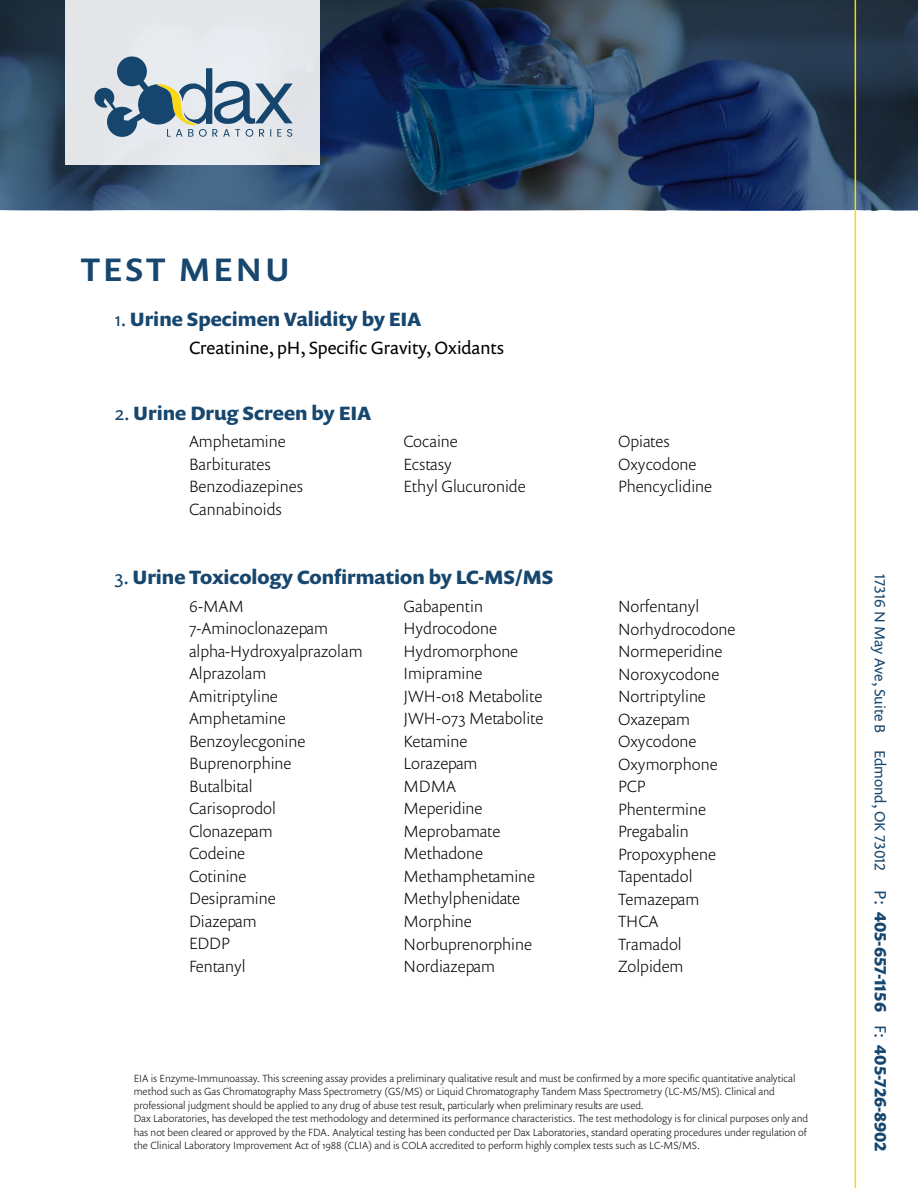
<style>
.page{position:relative;width:918px;height:1188px;background:#fff}
.page>*{position:absolute;margin:0;border:0;box-sizing:border-box;transform-origin:0 0}
.t1{font:500 33px "Prenton RP Pro";letter-spacing:.1em;color:#17466e}
.t2{font:700 19.5px "Prenton RP Pro";color:#17466e}
.t3{font:18px "Prenton RP Pro";color:#000}
.t4{font:300 16.5px/22.5px "Prenton RP Pro";color:#000}
.t5{font:15px "Prenton RP Pro";color:#17466e}
.t6{font:300 10.5px/13.5px "Prenton RP Pro";color:#000}
.s1{font-weight:400}
.s2{font-size:16.5px}
.s3{font-weight:700;font-size:16.5px}
</style>
<div class="page">
<svg style="left:0;top:0;width:918px;height:210px;background:#233d5d"></svg>
<div style="left:65px;top:0;width:255px;height:165px;background:#e4e6e9"></div>
<svg style="left:94px;top:57px;width:199px;height:80px"></svg>
<hr style="left:855px;top:0;width:1px;height:1188px;background:#fcd70e">
<h1 class="t1" style="left:81px;top:247px;width:211px">TEST MENU</h1>
<h2 class="t2" style="left:115px;top:306px;width:308px"><span class="s1">1.</span> Urine Specimen Validity by EIA</h2>
<h3 class="t3" style="left:189px;top:336px;width:317px">Creatinine, pH, Specific Gravity, Oxidants</h3>
<h2 class="t2" style="left:115px;top:400px;width:258px"><span class="s1">2.</span> Urine Drug Screen by EIA</h2>
<h3 class="t4" style="left:189px;top:430px;width:116px">Amphetamine<br>Barbiturates<br>Benzodiazepines<br>Cannabinoids</h3>
<h3 class="t4" style="left:404px;top:430px;width:124px">Cocaine<br>Ecstasy<br>Ethyl Glucuronide</h3>
<h3 class="t4" style="left:618px;top:430px;width:96px">Opiates<br>Oxycodone<br>Phencyclidine</h3>
<h2 class="t2" style="left:115px;top:564px;width:440px"><span class="s1">3.</span> Urine Toxicology Confirmation by LC-MS/MS</h2>
<h3 class="t4" style="left:189px;top:594px;width:175px">6-MAM<br>7-Aminoclonazepam alpha-Hydroxyalprazolam<br>Alprazolam<br>Amitriptyline<br>Amphetamine<br>Benzoylecgonine<br>Buprenorphine<br>Butalbital<br>Carisoprodol<br>Clonazepam<br>Codeine<br>Cotinine<br>Desipramine<br>Diazepam<br>EDDP<br>Fentanyl</h3>
<h3 class="t4" style="left:404px;top:594px;width:142px">Gabapentin<br>Hydrocodone<br>Hydromorphone<br>Imipramine<br>JWH-018 Metabolite<br>JWH-073 Metabolite<br>Ketamine<br>Lorazepam<br>MDMA<br>Meperidine<br>Meprobamate<br>Methadone<br>Methamphetamine<br>Methylphenidate<br>Morphine<br>Norbuprenorphine<br>Nordiazepam</h3>
<h3 class="t4" style="left:618px;top:594px;width:119px">Norfentanyl<br>Norhydrocodone<br>Normeperidine<br>Noroxycodone<br>Nortriptyline<br>Oxazepam<br>Oxycodone<br>Oxymorphone<br>PCP<br>Phentermine<br>Pregabalin<br>Propoxyphene<br>Tapentadol<br>Temazepam<br>THCA<br>Tramadol<br>Zolpidem</h3>
<p class="t6" style="left:134px;top:1071px;width:676px">EIA is Enzyme-Immunoassay. This screening assay provides a preliminary qualitative result and must be confirmed by a more specific quantitative analytical method such as Gas Chromatography Mass Spectrometry (GS/MS) or Liquid Chromatography Tandem Mass Spectrometry (LC-MS/MS). Clinical and professional judgment should be applied to any drug of abuse test result, particularly when preliminary results are used.<br>Dax Laboratories, has developed the test methodology and determined its performance characteristics. The test methodology is for clinical purposes only and has not been cleared or approved by the FDA. Analytical testing has been conducted per Dax Laboratories, standard operating procedures under regulation of the Clinical Laboratory Improvement Act of 1988 (CLIA) and is COLA accredited to perform highly complex tests such as LC-MS/MS.</p>
<h3 class="t5" style="left:890px;top:574px;width:580px;rotate:90deg">17316 N May Ave, Suite B Edmond, OK 73012 <span class="s2">P:</span> <span class="s3">405-657-1156</span> <span class="s2">F:</span> <span class="s3">405-726-8902</span></h3>
</div>
